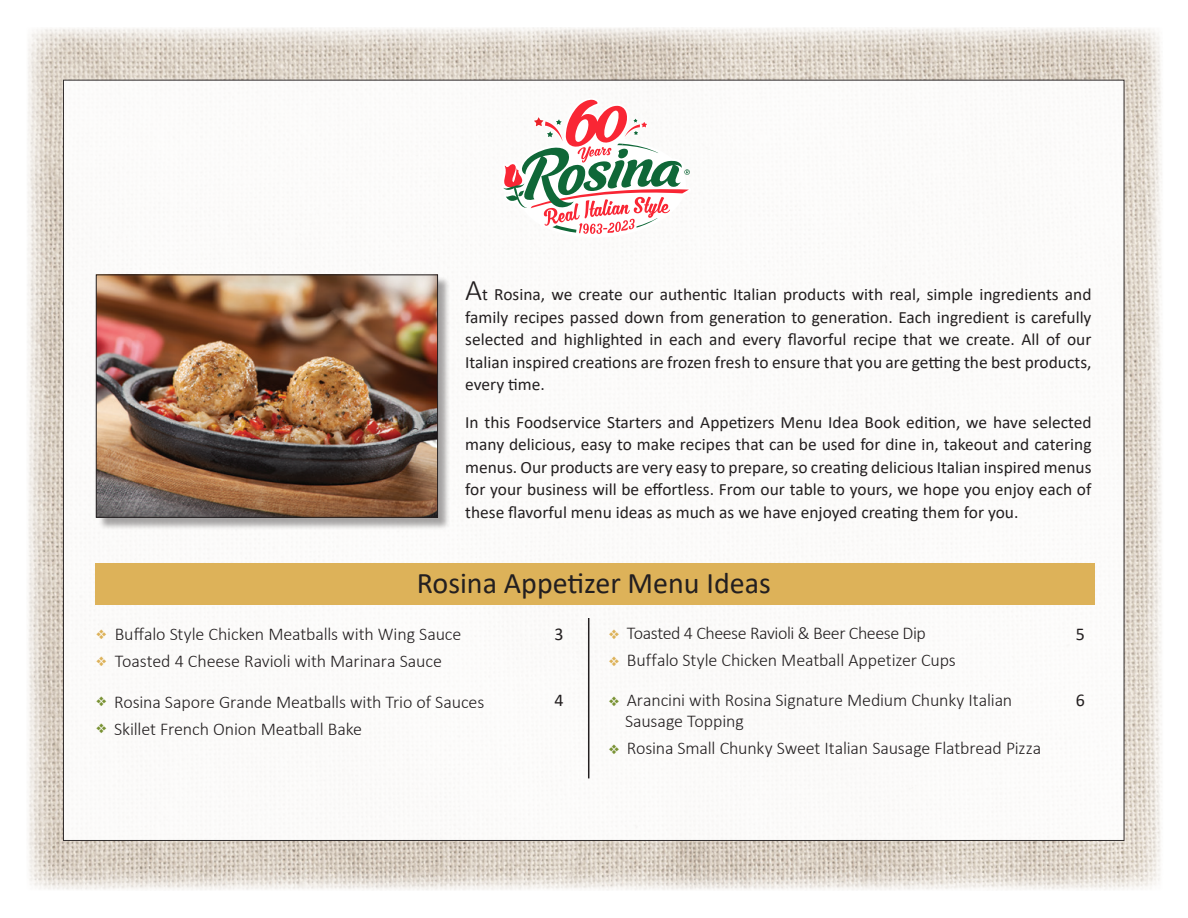
<style>
.page{position:relative;width:1188px;height:918px;background:#fff}
.page>*{position:absolute;margin:0;border:0;box-sizing:border-box;transform-origin:0 0}
.t1{font:30px "Calibri";color:#231f20}
.t2{font:300 18px "Calibri";letter-spacing:-.01em;color:#231f20}
.t3{font:18px "Calibri";color:#231f20}
.t4{font:17.25px/22.5px "Calibri";color:#231f20;text-align:justify}
.s1{font-weight:300;font-size:30px}
.s2{color:#ddb259}
.s3{color:#799233}
</style>
<div class="page">
<img style="left:27px;top:27px;width:1135px;height:863px">
<div style="left:63px;top:80px;width:1061px;height:760px;background:#fff"></div>
<div style="left:98px;top:277px;width:353px;height:253px;background:#231f20;opacity:.4"></div>
<img style="left:98px;top:277px;width:338px;height:239px">
<div style="left:96px;top:275px;width:342px;height:243px;border:1px solid #231f20"></div>
<hr style="left:588px;top:618px;width:1px;height:160px;background:#231f20">
<div style="left:95px;top:563px;width:1000px;height:41px;background:#ddb259"></div>
<svg style="left:503px;top:99px;width:187px;height:135px"></svg>
<p class="t4" style="left:465px;top:283px;width:628px"><span class="s1">A</span>t Rosina, we create our authentic Italian products with real, simple ingredients and family recipes passed down from generation to generation. Each ingredient is carefully selected and highlighted in each and every flavorful recipe that we create. All of our Italian inspired creations are frozen fresh to ensure that you are getting the best products, every time.</p>
<p class="t4" style="left:465px;top:410px;width:628px">In this Foodservice Starters and Appetizers Menu Idea Book edition, we have selected many delicious, easy to make recipes that can be used for dine in, takeout and catering menus. Our products are very easy to prepare, so creating delicious Italian inspired menus for your business will be effortless. From our table to yours, we hope you enjoy each of these flavorful menu ideas as much as we have enjoyed creating them for you.</p>
<p class="t1" style="left:417px;top:562px;width:355px">Rosina Appetizer Menu Ideas</p>
<p class="t2" style="left:96px;top:623px;width:367px"><span class="s2">❖</span> Buffalo Style Chicken Meatballs with Wing Sauce</p>
<p class="t2" style="left:96px;top:650px;width:347px"><span class="s2">❖</span> Toasted 4 Cheese Ravioli with Marinara Sauce</p>
<p class="t2" style="left:96px;top:691px;width:390px"><span class="s3">❖</span> Rosina Sapore Grande Meatballs with Trio of Sauces</p>
<p class="t2" style="left:96px;top:718px;width:268px"><span class="s3">❖</span> Skillet French Onion Meatball Bake</p>
<p class="t3" style="left:555px;top:622px;width:11px">3</p>
<p class="t3" style="left:555px;top:688px;width:11px">4</p>
<p class="t2" style="left:609px;top:622px;width:319px"><span class="s2">❖</span> Toasted 4 Cheese Ravioli &amp; Beer Cheese Dip</p>
<p class="t2" style="left:609px;top:649px;width:349px"><span class="s2">❖</span> Buffalo Style Chicken Meatball Appetizer Cups</p>
<p class="t2" style="left:609px;top:689px;width:405px"><span class="s3">❖</span> Arancini with Rosina Signature Medium Chunky Italian</p>
<p class="t2" style="left:625px;top:710px;width:120px">Sausage Topping</p>
<p class="t2" style="left:609px;top:737px;width:434px"><span class="s3">❖</span> Rosina Small Chunky Sweet Italian Sausage Flatbread Pizza</p>
<p class="t3" style="left:1076px;top:622px;width:11px">5</p>
<p class="t3" style="left:1076px;top:688px;width:11px">6</p>
</div>
